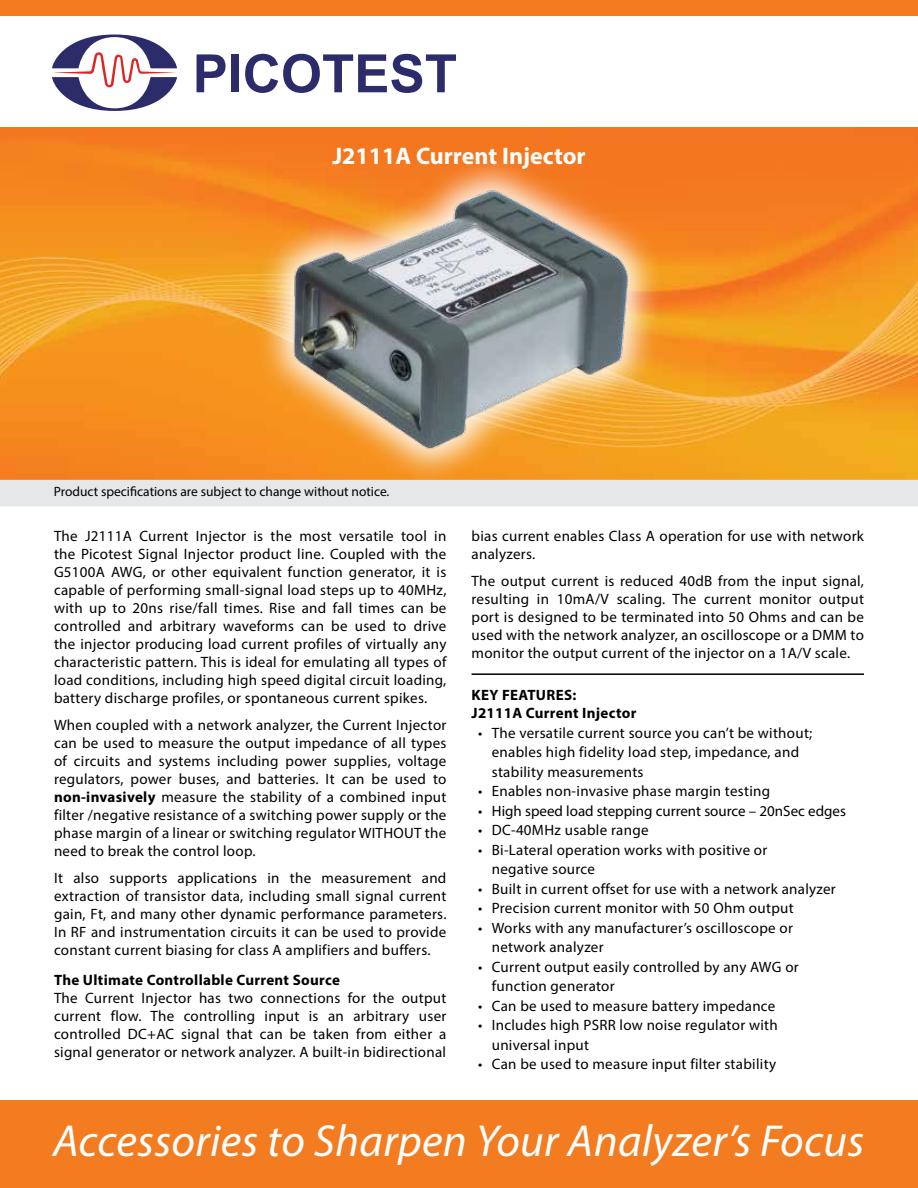
<style>
.page{position:relative;width:918px;height:1188px;background:#fff}
.page>*{position:absolute;margin:0;border:0;box-sizing:border-box;transform-origin:0 0}
.t1{font:italic 45px "Myriad Pro";letter-spacing:.01em;color:#fff}
.t2{font:700 24px "Myriad Pro";color:#fff}
.t3{font:15px/18px "Myriad Pro";letter-spacing:.02em;color:#000}
.t4{font:700 15px/18px "Myriad Pro";letter-spacing:.02em;color:#000}
.t5{font:15px "Myriad Pro";color:#000}
.t6{font:13.5px "Myriad Pro";color:#000}
.s1{font-weight:700}
</style>
<div class="page">
<img style="left:0;top:128px;width:918px;height:352px">
<div style="left:0;top:1100px;width:918px;height:88px;background:#f47c20"></div>
<svg style="left:197px;top:54px;width:29px;height:38px"></svg>
<div style="left:232px;top:54px;width:7px;height:38px;background:#2c2c6b"></div>
<svg style="left:245px;top:54px;width:211px;height:39px"></svg>
<svg style="left:52px;top:34px;width:125px;height:77px"></svg>
<div style="left:0;top:480px;width:918px;height:26px;background:#e6e7e8"></div>
<div style="left:0;top:0;width:918px;height:16px;background:#f47c20"></div>
<div style="left:256px;top:153px;width:409px;height:332px;background:#fff;opacity:.9"></div>
<img style="left:263px;top:187px;width:392px;height:294px">
<hr style="left:472px;top:673px;width:392px;height:2px;background:#000">
<h2 class="t2" style="left:332px;top:140px;width:255px">J2111A Current Injector</h2>
<p class="t6" style="left:54px;top:483px;width:337px">Product specifications are subject to change without notice.</p>
<p class="t3" style="left:54px;top:527px;width:394px;text-align:justify">The J2111A Current Injector is the most versatile tool in the Picotest Signal Injector product line. Coupled with the G5100A AWG, or other equivalent function generator, it is capable of performing small-signal load steps up to 40MHz, with up to 20ns rise/fall times. Rise and fall times can be controlled and arbitrary waveforms can be used to drive the injector producing load current profiles of virtually any characteristic pattern. This is ideal for emulating all types of load conditions, including high speed digital circuit loading, battery discharge profiles, or spontaneous current spikes.</p>
<p class="t3" style="left:54px;top:716px;width:394px;text-align:justify">When coupled with a network analyzer, the Current Injector can be used to measure the output impedance of all types of circuits and systems including power supplies, voltage regulators, power buses, and batteries. It can be used to <span class="s1">non-invasively</span> measure the stability of a combined input filter /negative resistance of a switching power supply or the phase margin of a linear or switching regulator WITHOUT the need to break the control loop.</p>
<p class="t3" style="left:54px;top:869px;width:394px;text-align:justify">It also supports applications in the measurement and extraction of transistor data, including small signal current gain, Ft, and many other dynamic performance parameters.<br>In RF and instrumentation circuits it can be used to provide constant current biasing for class A amplifiers and buffers.</p>
<p class="t4" style="left:54px;top:971px;width:287px">The Ultimate Controllable Current Source</p>
<p class="t3" style="left:54px;top:989px;width:394px;text-align:justify">The Current Injector has two connections for the output current flow. The controlling input is an arbitrary user controlled DC+AC signal that can be taken from either a signal generator or network analyzer. A built-in bidirectional</p>
<p class="t3" style="left:472px;top:527px;width:394px">bias current enables Class A operation for use with network analyzers.</p>
<p class="t3" style="left:472px;top:572px;width:394px;text-align:justify">The output current is reduced 40dB from the input signal, resulting in 10mA/V scaling. The current monitor output port is designed to be terminated into 50 Ohms and can be used with the network analyzer, an oscilloscope or a DMM to monitor the output current of the injector on a 1A/V scale.</p>
<p class="t4" style="left:472px;top:686px;width:166px">KEY FEATURES:<br>J2111A Current Injector</p>
<p class="t3" style="left:492px;top:723px;width:322px;line-height:19.5px;text-indent:-14px">• The versatile current source you can’t be without; enables high fidelity load step, impedance, and stability measurements</p>
<p class="t3" style="left:478px;top:782px;width:293px">• Enables non-invasive phase margin testing</p>
<p class="t5" style="left:478px;top:801px;width:369px">• High speed load stepping current source – 20nSec edges</p>
<p class="t3" style="left:478px;top:821px;width:172px">• DC-40MHz usable range</p>
<p class="t3" style="left:492px;top:840px;width:277px;line-height:19.5px;text-indent:-14px">• Bi-Lateral operation works with positive or negative source</p>
<p class="t3" style="left:478px;top:880px;width:359px">• Built in current offset for use with a network analyzer</p>
<p class="t3" style="left:478px;top:899px;width:317px">• Precision current monitor with 50 Ohm output</p>
<p class="t3" style="left:492px;top:918px;width:303px;line-height:19.5px;text-indent:-14px">• Works with any manufacturer’s oscilloscope or network analyzer</p>
<p class="t3" style="left:492px;top:957px;width:309px;line-height:19.5px;text-indent:-14px">• Current output easily controlled by any AWG or function generator</p>
<p class="t3" style="left:478px;top:997px;width:299px">• Can be used to measure battery impedance</p>
<p class="t3" style="left:492px;top:1015px;width:287px;line-height:19.5px;text-indent:-14px">• Includes high PSRR low noise regulator with universal input</p>
<p class="t3" style="left:478px;top:1055px;width:299px">• Can be used to measure input filter stability</p>
<h1 class="t1" style="left:53px;top:1113px;width:813px">Accessories to Sharpen Your Analyzer’s Focus</h1>
</div>
